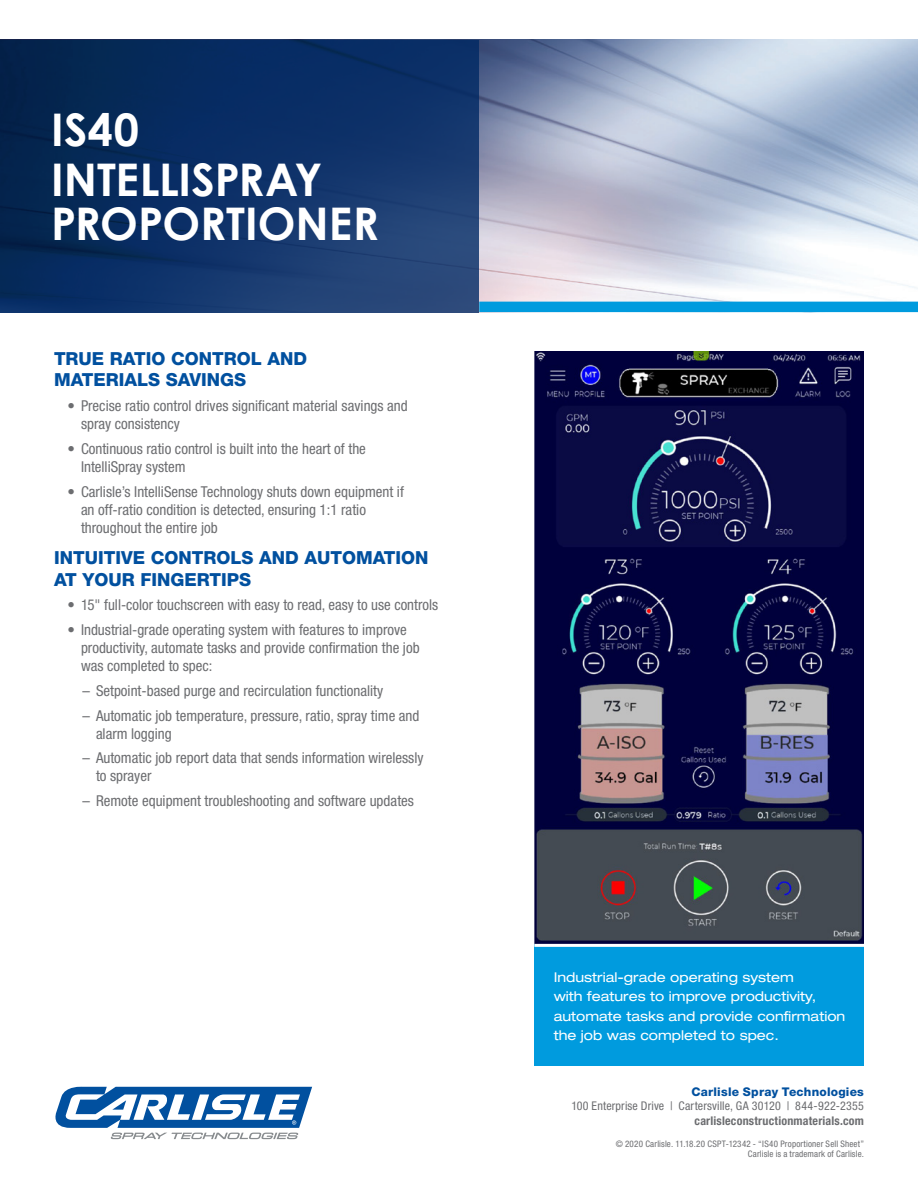
<style>
.page{position:relative;width:918px;height:1188px;background:#fff}
.page>*{position:absolute;margin:0;border:0;box-sizing:border-box;transform-origin:0 0}
.Blue_H2_Heads{font:700 45px/43.5px "Century Gothic";color:#fff}
.t1{font:800 18px/21.6px "Helvetica Neue";color:#01509f}
.t2{font:condensed 15px/18px "Helvetica Neue";color:#6c6d70}
.Blue_Intro_copy{font:expanded 13.5px/19.5px "Helvetica Neue";color:#fff}
.t3{font:condensed 12px "Helvetica Neue";letter-spacing:.015em;color:#6c6d70}
.t4{font:700 condensed 12px "Helvetica Neue";letter-spacing:.015em;color:#6c6d70}
.t5{font:800 12px "Helvetica Neue";letter-spacing:.02em;color:#01509f}
.t6{font:condensed 9px "Helvetica Neue";letter-spacing:.02em;color:#6c6d70}
</style>
<div class="page">
<img style="left:479px;top:40px;width:439px;height:262px">
<svg style="left:0;top:40px;width:479px;height:272px;background:#0e3164"></svg>
<svg style="left:55px;top:1087px;width:257px;height:52px"></svg>
<div style="left:479px;top:302px;width:439px;height:10px;background:#009bde"></div>
<div style="left:534px;top:944px;width:330px;height:122px;background:#009bde"></div>
<img style="left:534px;top:351px;width:330px;height:593px">
<hr style="left:534px;top:944px;width:330px;height:3px;background:#fff">
<p class="Blue_H2_Heads" style="left:51px;top:107px;width:90px">IS40</p>
<p class="Blue_H2_Heads" style="left:51px;top:157px;width:329px">INTELLISPRAY<br>PROPORTIONER</p>
<p class="t1" style="left:54px;top:348px;width:255px">TRUE RATIO CONTROL AND<br>MATERIALS SAVINGS</p>
<p class="t2" style="left:81px;top:397px;width:328px;text-indent:-14px">• Precise ratio control drives significant material savings and spray consistency</p>
<p class="t2" style="left:81px;top:439px;width:286px;text-indent:-14px">• Continuous ratio control is built into the heart of the<br>IntelliSpray system</p>
<p class="t2" style="left:81px;top:482px;width:324px;text-indent:-14px">• Carlisle’s IntelliSense Technology shuts down equipment if an off-ratio condition is detected, ensuring 1:1 ratio throughout the entire job</p>
<p class="t1" style="left:54px;top:547px;width:376px">INTUITIVE CONTROLS AND AUTOMATION<br>AT YOUR FINGERTIPS</p>
<p class="t2" style="left:68px;top:596px;width:372px">• 15" full-color touchscreen with easy to read, easy to use controls</p>
<p class="t2" style="left:81px;top:621px;width:340px;text-indent:-14px">• Industrial-grade operating system with features to improve productivity, automate tasks and provide confirmation the job was completed to spec:</p>
<p class="t2" style="left:82px;top:682px;width:302px">– Setpoint-based purge and recirculation functionality</p>
<p class="t2" style="left:96px;top:706px;width:325px;text-indent:-14px">– Automatic job temperature, pressure, ratio, spray time and alarm logging</p>
<p class="t2" style="left:96px;top:749px;width:329px;text-indent:-14px">– Automatic job report data that sends information wirelessly to sprayer</p>
<p class="t2" style="left:82px;top:792px;width:333px">– Remote equipment troubleshooting and software updates</p>
<p class="Blue_Intro_copy" style="left:554px;top:967px;width:293px">Industrial-grade operating system<br>with features to improve productivity, automate tasks and provide confirmation the job was completed to spec.</p>
<p class="t5" style="left:692px;top:1085px;width:174px">Carlisle Spray Technologies</p>
<p class="t3" style="left:571px;top:1099px;width:294px">100 Enterprise Drive | Cartersville, GA 30120 | 844-922-2355</p>
<p class="t4" style="left:695px;top:1113px;width:171px">carlisleconstructionmaterials.com</p>
<p class="t6" style="left:616px;top:1138px;width:250px">© 2020 Carlisle. 11.18.20 CSPT-12342 - “IS40 Proportioner Sell Sheet”</p>
<p class="t6" style="left:748px;top:1149px;width:118px">Carlisle is a trademark of Carlisle.</p>
</div>
